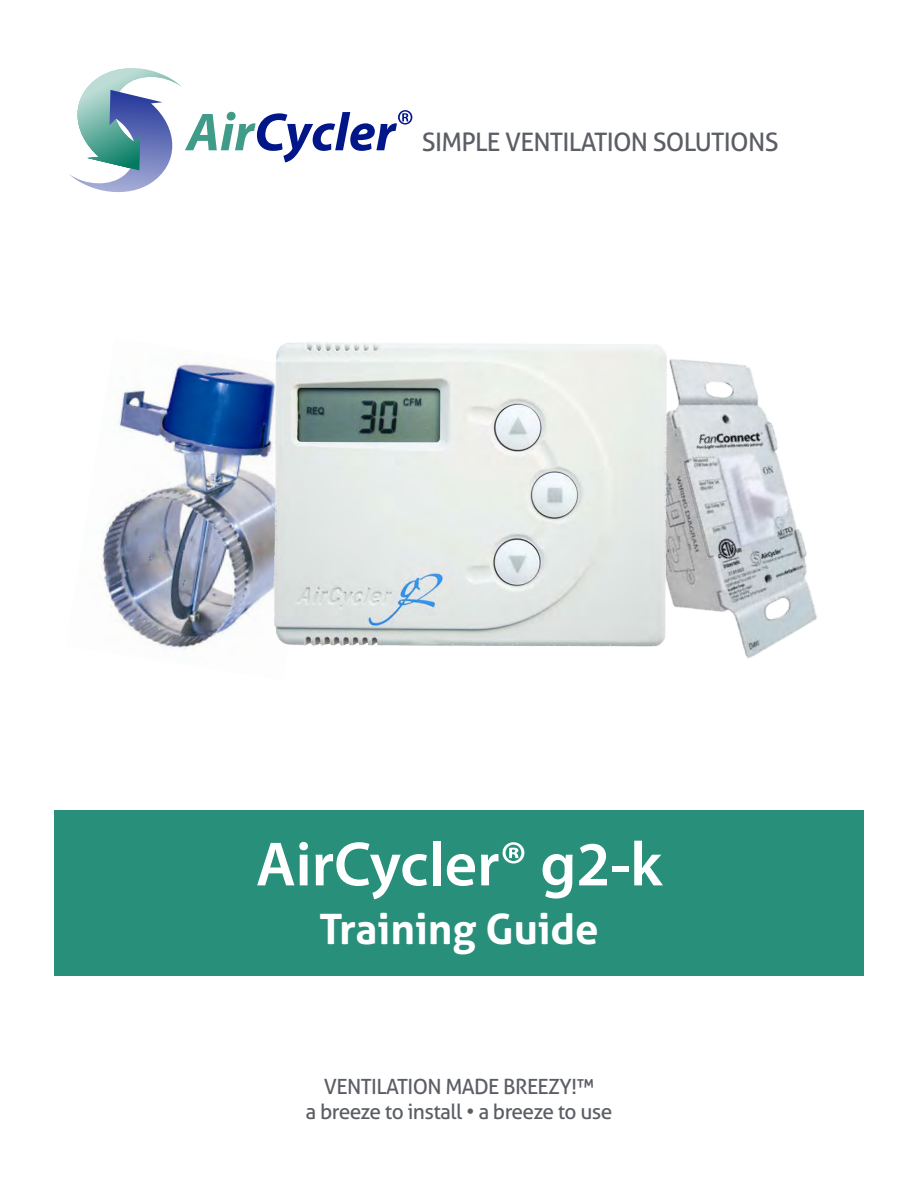
<style>
.page{position:relative;width:918px;height:1188px;background:#fff}
.page>*{position:absolute;margin:0;border:0;box-sizing:border-box;transform-origin:0 0}
.t1{font:600 63px "Myriad Pro";color:#fff}
.t2{font:700 42px "Aller";color:#fff}
.t3{font:25.5px "Aller";letter-spacing:-.03em;color:#5b5e64}
.t4{font:21px/25.2px "Aller";letter-spacing:-.03em;color:#5b5e64;text-align:center}
</style>
<div class="page">
<img style="left:677px;top:359px;width:140px;height:300px">
<div style="left:54px;top:810px;width:810px;height:166px;background:#288f7a"></div>
<svg style="left:69px;top:68px;width:343px;height:124px"></svg>
<img style="left:102px;top:363px;width:145px;height:287px">
<img style="left:247px;top:342px;width:430px;height:305px">
<p class="t3" style="left:422px;top:127px;width:358px">SIMPLE VENTILATION SOLUTIONS</p>
<h1 class="t1" style="left:256px;top:824px;width:408px">AirCycler® g2-k</h1>
<h2 class="t2" style="left:319px;top:903px;width:281px">Training Guide</h2>
<p class="t4" style="left:305px;top:1074px;width:309px">VENTILATION MADE BREEZY!™<br>a breeze to install • a breeze to use</p>
</div>
